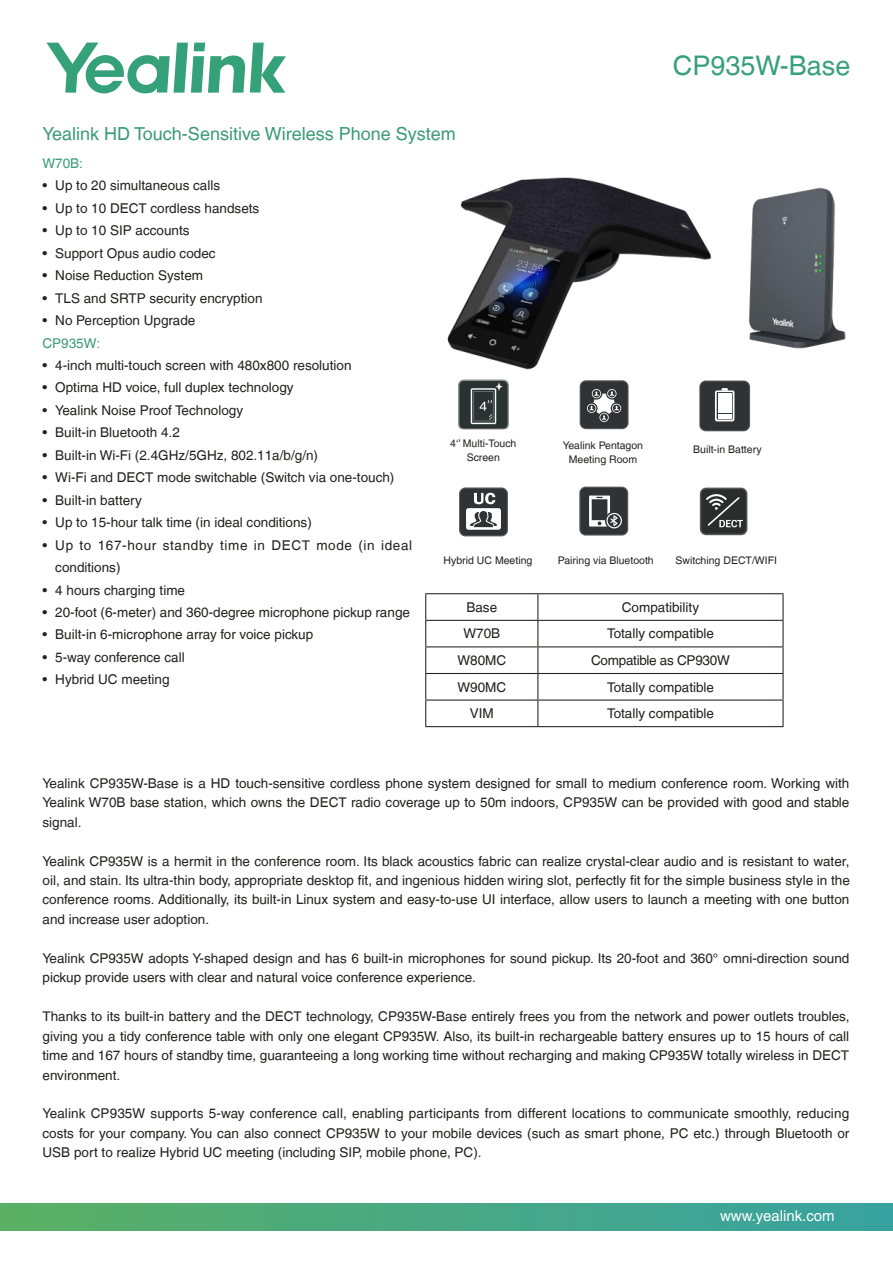
<style>
.page{position:relative;width:893px;height:1263px;background:#fff}
.page>*{position:absolute;margin:0;border:0;box-sizing:border-box;transform-origin:0 0}
.t1{font:27px "Helvetica LT";color:#36a178}
.t2{font:18px "Helvetica LT";color:#3a9b75}
.t3{font:15px "Helvetica LT";color:#fff}
.t4{font:13.5px/19.5px "Helvetica LT";color:#241f1f;text-align:justify}
.t5{font:13.5px/22.5px "Helvetica LT";letter-spacing:.05em;color:#241f1f}
.t6{font:13.5px "Helvetica LT";letter-spacing:-.02em;color:#241f1f}
.t7{font:13.5px "Helvetica LT";color:#3a9b75}
.t8{font:10.5px/13.6px "Helvetica LT";color:#241f1f;text-align:center}
</style>
<div class="page">
<svg style="left:46px;top:43px;width:240px;height:50px"></svg>
<div style="left:0;top:1203px;width:893px;height:27px;background:linear-gradient(to right,#5ab065,#38a2a2)"></div>
<svg style="left:579px;top:487px;width:49px;height:49px"></svg>
<div style="left:580px;top:488px;width:47px;height:46px;background:#2f3335;border-radius:5px"></div>
<svg style="left:589px;top:495px;width:21px;height:31px"></svg>
<div style="left:592px;top:499px;width:15px;height:21px;background:#2f3335"></div>
<svg style="left:598px;top:521px;width:3px;height:4px"></svg>
<svg style="left:605px;top:511px;width:18px;height:19px"></svg>
<svg style="left:606px;top:513px;width:16px;height:15px"></svg>
<svg style="left:608px;top:514px;width:13px;height:13px"></svg>
<svg style="left:610px;top:515px;width:7px;height:11px"></svg>
<svg style="left:580px;top:380px;width:49px;height:49px"></svg>
<div style="left:581px;top:381px;width:46px;height:47px;background:#2f3335;border-radius:5px"></div>
<svg style="left:587px;top:389px;width:34px;height:33px"></svg>
<svg style="left:459px;top:487px;width:49px;height:49px"></svg>
<div style="left:460px;top:489px;width:47px;height:46px;background:#2f3335;border-radius:5px"></div>
<svg style="left:466px;top:493px;width:35px;height:37px"></svg>
<img style="left:458px;top:380px;width:50px;height:50px">
<svg style="left:480px;top:401px;width:12px;height:19px"></svg>
<svg style="left:700px;top:488px;width:47px;height:47px;background:#494a4b"></svg>
<div style="left:699px;top:380px;width:51px;height:51px;border:2px solid #5a5d5f;border-radius:5px"></div>
<div style="left:700px;top:381px;width:49px;height:49px;background:#303335;border-radius:5px"></div>
<svg style="left:715px;top:390px;width:19px;height:31px"></svg>
<svg style="left:722px;top:388px;width:6px;height:3px"></svg>
<svg style="left:717px;top:392px;width:16px;height:27px"></svg>
<hr style="left:718px;top:393px;width:13px;height:4px;background:#fff">
<div style="left:718px;top:398px;width:13px;height:5px;background:#fff"></div>
<hr style="left:718px;top:404px;width:13px;height:4px;background:#fff">
<hr style="left:718px;top:409px;width:13px;height:4px;background:#fff">
<hr style="left:718px;top:414px;width:13px;height:4px;background:#fff">
<img style="left:447px;top:177px;width:399px;height:193px">
<hr style="left:425px;top:593px;width:113px;height:1px;background:#241f1f">
<hr style="left:538px;top:593px;width:246px;height:1px;background:#241f1f">
<hr style="left:782px;top:594px;width:2px;height:26px;background:#241f1f">
<hr style="left:425px;top:620px;width:113px;height:1px;background:#241f1f">
<hr style="left:538px;top:620px;width:246px;height:1px;background:#241f1f">
<hr style="left:782px;top:621px;width:2px;height:25px;background:#241f1f">
<hr style="left:425px;top:646px;width:113px;height:1px;background:#241f1f">
<hr style="left:538px;top:646px;width:246px;height:1px;background:#241f1f">
<hr style="left:782px;top:647px;width:2px;height:26px;background:#241f1f">
<hr style="left:425px;top:673px;width:113px;height:1px;background:#241f1f">
<hr style="left:538px;top:673px;width:246px;height:1px;background:#241f1f">
<hr style="left:782px;top:674px;width:2px;height:25px;background:#241f1f">
<hr style="left:425px;top:699px;width:113px;height:2px;background:#241f1f">
<svg style="left:425px;top:594px;width:1px;height:132px"></svg>
<hr style="left:538px;top:699px;width:246px;height:2px;background:#241f1f">
<svg style="left:537px;top:594px;width:1px;height:132px"></svg>
<hr style="left:782px;top:701px;width:2px;height:25px;background:#241f1f">
<hr style="left:425px;top:726px;width:113px;height:1px;background:#241f1f">
<hr style="left:538px;top:726px;width:246px;height:1px;background:#241f1f">
<h1 class="t1" style="left:673px;top:50px;width:179px">CP935W-Base</h1>
<h2 class="t2" style="left:43px;top:123px;width:415px">Yealink HD Touch-Sensitive Wireless Phone System</h2>
<p class="t7" style="left:43px;top:155px;width:42px">W70B:</p>
<p class="t4" style="left:43px;top:176px;width:179px">• Up to 20 simultaneous calls</p>
<p class="t4" style="left:43px;top:198px;width:218px">• Up to 10 DECT cordless handsets</p>
<p class="t4" style="left:43px;top:221px;width:149px">• Up to 10 SIP accounts</p>
<p class="t4" style="left:43px;top:243px;width:175px">• Support Opus audio codec</p>
<p class="t4" style="left:43px;top:266px;width:162px">• Noise Reduction System</p>
<p class="t4" style="left:43px;top:288px;width:222px">• TLS and SRTP security encryption</p>
<p class="t4" style="left:43px;top:311px;width:154px">• No Perception Upgrade</p>
<p class="t7" style="left:43px;top:335px;width:59px">CP935W:</p>
<p class="t4" style="left:43px;top:355px;width:310px">• 4-inch multi-touch screen with 480x800 resolution</p>
<p class="t4" style="left:43px;top:378px;width:253px">• Optima HD voice, full duplex technology</p>
<p class="t4" style="left:43px;top:400px;width:202px">• Yealink Noise Proof Technology</p>
<p class="t4" style="left:43px;top:423px;width:139px">• Built-in Bluetooth 4.2</p>
<p class="t4" style="left:43px;top:445px;width:277px">• Built-in Wi-Fi (2.4GHz/5GHz, 802.11a/b/g/n)</p>
<p class="t4" style="left:43px;top:468px;width:353px">• Wi-Fi and DECT mode switchable (Switch via one-touch)</p>
<p class="t4" style="left:43px;top:490px;width:101px">• Built-in battery</p>
<p class="t4" style="left:43px;top:513px;width:271px">• Up to 15-hour talk time (in ideal conditions)</p>
<p class="t5" style="left:55px;top:534px;width:358px;text-indent:-13px">• Up to 167-hour standby time in DECT mode (in ideal conditions)</p>
<p class="t4" style="left:43px;top:580px;width:144px">• 4 hours charging time</p>
<p class="t4" style="left:43px;top:602px;width:369px">• 20-foot (6-meter) and 360-degree microphone pickup range</p>
<p class="t4" style="left:43px;top:625px;width:272px">• Built-in 6-microphone array for voice pickup</p>
<p class="t4" style="left:43px;top:647px;width:144px">• 5-way conference call</p>
<p class="t4" style="left:43px;top:670px;width:128px">• Hybrid UC meeting</p>
<p class="t8" style="left:450px;top:436px;width:68px">4‘’ Multi-Touch<br>Screen</p>
<p class="t8" style="left:563px;top:439px;width:82px">Yealink Pentagon<br>Meeting Room</p>
<p class="t8" style="left:693px;top:442px;width:70px">Built-in Battery</p>
<p class="t8" style="left:443px;top:553px;width:90px">Hybrid UC Meeting</p>
<p class="t8" style="left:558px;top:553px;width:98px">Pairing via Bluetooth</p>
<p class="t8" style="left:676px;top:553px;width:103px">Switching DECT/WIFI</p>
<p class="t4" style="left:466px;top:597px;width:32px">Base</p>
<p class="t4" style="left:622px;top:597px;width:79px">Compatibility</p>
<p class="t4" style="left:463px;top:624px;width:38px">W70B</p>
<p class="t4" style="left:607px;top:624px;width:108px">Totally compatible</p>
<p class="t4" style="left:457px;top:650px;width:50px">W80MC</p>
<p class="t6" style="left:591px;top:652px;width:140px">Compatible as CP930W</p>
<p class="t4" style="left:457px;top:677px;width:50px">W90MC</p>
<p class="t4" style="left:607px;top:677px;width:108px">Totally compatible</p>
<p class="t4" style="left:470px;top:704px;width:26px">VIM</p>
<p class="t4" style="left:607px;top:704px;width:108px">Totally compatible</p>
<p class="t4" style="left:43px;top:773px;width:808px">Yealink CP935W-Base is a HD touch-sensitive cordless phone system designed for small to medium conference room. Working with Yealink W70B base station, which owns the DECT radio coverage up to 50m indoors, CP935W can be provided with good and stable signal.</p>
<p class="t4" style="left:43px;top:851px;width:809px">Yealink CP935W is a hermit in the conference room. Its black acoustics fabric can realize crystal-clear audio and is resistant to water, oil, and stain. Its ultra-thin body, appropriate desktop fit, and ingenious hidden wiring slot, perfectly fit for the simple business style in the conference rooms. Additionally, its built-in Linux system and easy-to-use UI interface, allow users to launch a meeting with one button and increase user adoption.</p>
<p class="t4" style="left:43px;top:948px;width:808px">Yealink CP935W adopts Y-shaped design and has 6 built-in microphones for sound pickup. Its 20-foot and 360° omni-direction sound pickup provide users with clear and natural voice conference experience.</p>
<p class="t4" style="left:43px;top:1007px;width:808px">Thanks to its built-in battery and the DECT technology, CP935W-Base entirely frees you from the network and power outlets troubles, giving you a tidy conference table with only one elegant CP935W. Also, its built-in rechargeable battery ensures up to 15 hours of call time and 167 hours of standby time, guaranteeing a long working time without recharging and making CP935W totally wireless in DECT environment.</p>
<p class="t4" style="left:43px;top:1104px;width:808px">Yealink CP935W supports 5-way conference call, enabling participants from different locations to communicate smoothly, reducing costs for your company. You can also connect CP935W to your mobile devices (such as smart phone, PC etc.) through Bluetooth or USB port to realize Hybrid UC meeting (including SIP, mobile phone, PC).</p>
<p class="t3" style="left:720px;top:1207px;width:116px">www.yealink.com</p>
</div>
